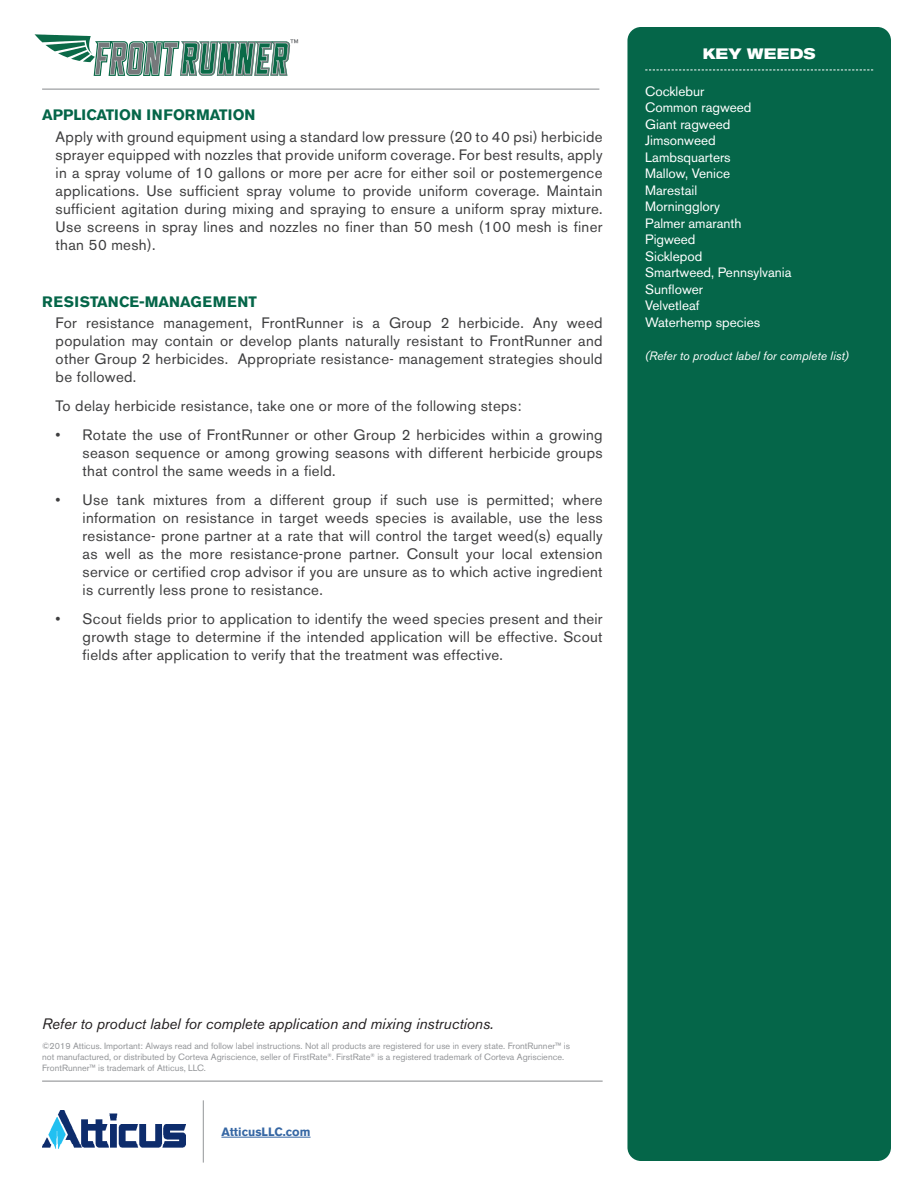
<style>
.page{position:relative;width:918px;height:1188px;background:#fff}
.page>*{position:absolute;margin:0;border:0;box-sizing:border-box;transform-origin:0 0}
.t1{font:15px/18px "Akzidenz Grotesk BE";letter-spacing:.02em;color:#3e3e3f;text-align:justify}
.t2{font:italic 15px "Akzidenz Grotesk BE";color:#231f20}
.t3{font:700 15px "Akzidenz Grotesk BE";color:#056649}
.t4{font:700 expanded 15px "Akzidenz Grotesk BE";letter-spacing:.03em;color:#fff}
.t5{font:13.5px "Akzidenz Grotesk BE";color:#fff}
.t6{font:italic 12px "Akzidenz Grotesk BE";color:#fff}
.t7{font:700 12px "Akzidenz Grotesk BE";color:#3667a4}
.t8{font:9px/10.8px "Akzidenz Grotesk BE";color:#939598}
</style>
<div class="page">
<hr style="left:42px;top:89px;width:557px;height:1px;background:#939598">
<div style="left:627px;top:27px;width:264px;height:1134px;background:#056649;border-radius:14px"></div>
<svg style="left:645px;top:70px;width:228px;height:1px"></svg>
<hr style="left:42px;top:1081px;width:561px;height:1px;background:#939598">
<hr style="left:221px;top:1137px;width:90px;height:1px;background:#3667a4">
<hr style="left:203px;top:1100px;width:1px;height:63px;background:#939598">
<img style="left:42px;top:1110px;width:143px;height:38px">
<svg style="left:35px;top:34px;width:263px;height:42px"></svg>
<p class="t3" style="left:42px;top:106px;width:215px">APPLICATION INFORMATION</p>
<p class="t1" style="left:56px;top:127px;width:549px">Apply with ground equipment using a standard low pressure (20 to 40 psi) herbicide sprayer equipped with nozzles that provide uniform coverage. For best results, apply in a spray volume of 10 gallons or more per acre for either soil or postemergence applications. Use sufficient spray volume to provide uniform coverage. Maintain sufficient agitation during mixing and spraying to ensure a uniform spray mixture.<br>Use screens in spray lines and nozzles no finer than 50 mesh (100 mesh is finer than 50 mesh).</p>
<p class="t3" style="left:42px;top:293px;width:216px">RESISTANCE-MANAGEMENT</p>
<p class="t1" style="left:56px;top:314px;width:549px">For resistance management, FrontRunner is a Group 2 herbicide. Any weed population may contain or develop plants naturally resistant to FrontRunner and other Group 2 herbicides. Appropriate resistance- management strategies should be followed.</p>
<p class="t1" style="left:56px;top:397px;width:467px">To delay herbicide resistance, take one or more of the following steps:</p>
<p class="t1" style="left:83px;top:426px;width:522px;text-indent:-27px">• Rotate the use of FrontRunner or other Group 2 herbicides within a growing season sequence or among growing seasons with different herbicide groups that control the same weeds in a field.</p>
<p class="t1" style="left:83px;top:491px;width:522px;text-indent:-27px">• Use tank mixtures from a different group if such use is permitted; where information on resistance in target weeds species is available, use the less resistance- prone partner at a rate that will control the target weed(s) equally as well as the more resistance-prone partner. Consult your local extension service or certified crop advisor if you are unsure as to which active ingredient is currently less prone to resistance.</p>
<p class="t1" style="left:83px;top:609px;width:522px;text-indent:-27px">• Scout fields prior to application to identify the weed species present and their growth stage to determine if the intended application will be effective. Scout fields after application to verify that the treatment was effective.</p>
<p class="t4" style="left:703px;top:45px;width:115px">KEY WEEDS</p>
<p class="t5" style="left:645px;top:83px;width:61px">Cocklebur</p>
<p class="t5" style="left:645px;top:99px;width:108px">Common ragweed</p>
<p class="t5" style="left:645px;top:116px;width:87px">Giant ragweed</p>
<p class="t5" style="left:645px;top:132px;width:72px">Jimsonweed</p>
<p class="t5" style="left:645px;top:149px;width:87px">Lambsquarters</p>
<p class="t5" style="left:645px;top:165px;width:86px">Mallow, Venice</p>
<p class="t5" style="left:645px;top:182px;width:54px">Marestail</p>
<p class="t5" style="left:645px;top:198px;width:76px">Morningglory</p>
<p class="t5" style="left:645px;top:215px;width:98px">Palmer amaranth</p>
<p class="t5" style="left:645px;top:231px;width:52px">Pigweed</p>
<p class="t5" style="left:645px;top:248px;width:59px">Sicklepod</p>
<p class="t5" style="left:645px;top:264px;width:148px">Smartweed, Pennsylvania</p>
<p class="t5" style="left:645px;top:281px;width:59px">Sunflower</p>
<p class="t5" style="left:645px;top:297px;width:56px">Velvetleaf</p>
<p class="t5" style="left:645px;top:314px;width:117px">Waterhemp species</p>
<p class="t6" style="left:645px;top:348px;width:205px">(Refer to product label for complete list)</p>
<p class="t2" style="left:42px;top:1014px;width:453px">Refer to product label for complete application and mixing instructions.</p>
<p class="t8" style="left:42px;top:1041px;width:529px">©2019 Atticus. Important: Always read and follow label instructions. Not all products are registered for use in every state. FrontRunner™ is not manufactured, or distributed by Corteva Agriscience, seller of FirstRate<sup>®</sup>. FirstRate<sup>®</sup> is a registered trademark of Corteva Agriscience.<br>FrontRunner™ is trademark of Atticus, LLC.</p>
<p class="t7" style="left:221px;top:1125px;width:91px">AtticusLLC.com</p>
</div>
